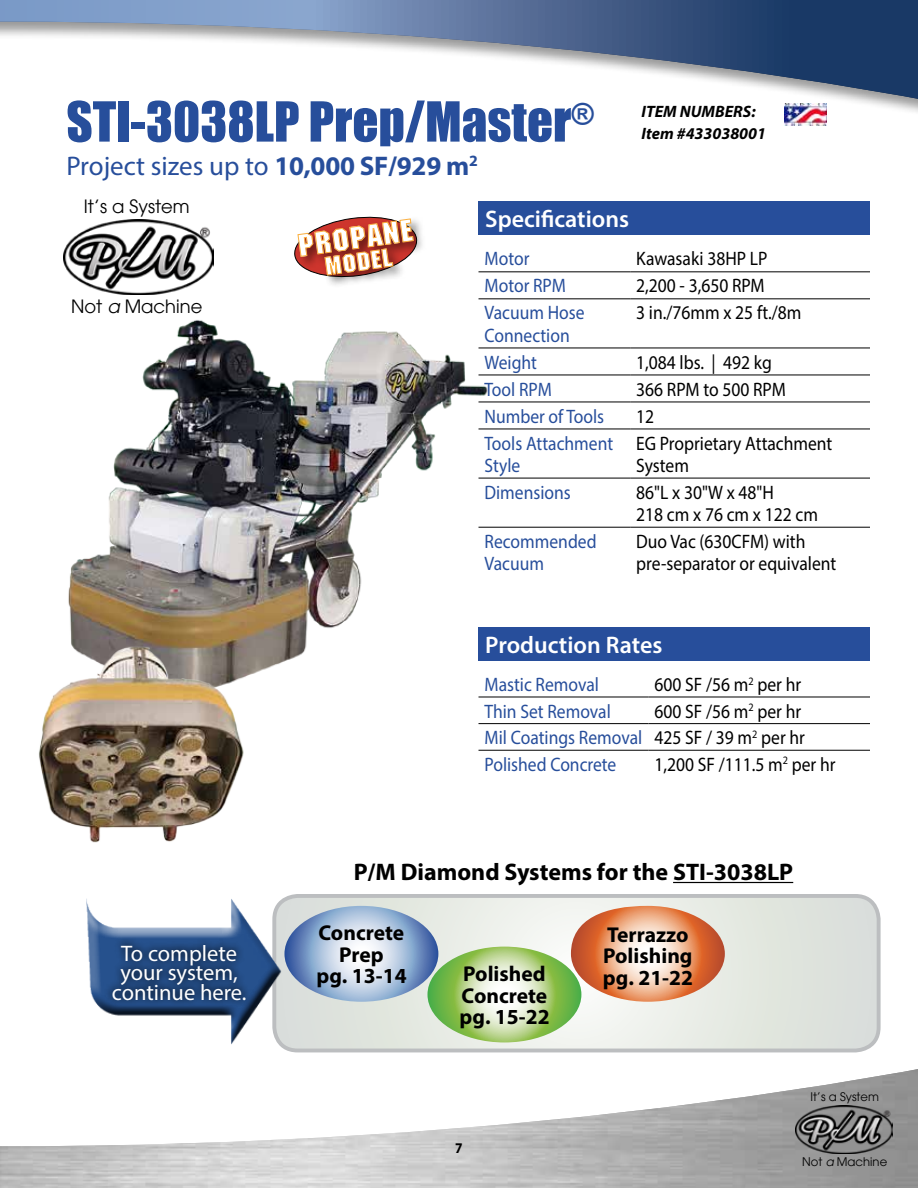
<style>
.page{position:relative;width:918px;height:1188px;background:#fff}
.page>*{position:absolute;margin:0;border:0;box-sizing:border-box;transform-origin:0 0}
.t1{font:51px "Impact";color:#274e9b}
.t2{font:31.95px "Monotone";color:#fff;scale:1.1 1}
.t3{font:29.7px "Impact";color:#274e9b}
.t4{font:27px "Myriad Pro";color:#274e9b}
.t5{font:25.95px "Monotone";color:#fff;scale:1.1 1}
.t6{font:700 24px "Myriad Pro";color:#000}
.t7{font:600 24px "Myriad Pro";color:#fff}
.t8{font:22.5px/19.5px "Myriad Pro";color:#fff;text-align:center}
.t9{font:700 21.6px/21.6px "Myriad Pro";color:#000}
.t10{font:19.5px/22.5px "Myriad Pro";color:#000;scale:.9 1}
.t11{font:19.5px/22.5px "Myriad Pro";color:#274e9b;scale:.9 1}
.t12{font:18px "Avant Garde";color:#000}
.t13{font:italic 700 16.5px "Myriad Pro";color:#000}
.t14{font:700 14.85px "Myriad Pro";color:#000;scale:.91 1}
.t15{font:11.7px "Avant Garde";color:#000}
.s1{font-weight:700}
.s2{font-style:italic}
.s3{color:#000}
</style>
<div class="page">
<svg style="left:0;top:0;width:918px;height:21px;background:#5975a0"></svg>
<div style="left:0;top:21px;width:918px;height:1127px;background:#000;opacity:.4"></div>
<img style="left:795px;top:1105px;width:97px;height:49px">
<img style="left:57px;top:311px;width:437px;height:391px">
<img style="left:784px;top:103px;width:43px;height:22px">
<img style="left:28px;top:635px;width:221px;height:216px">
<div style="left:479px;top:201px;width:391px;height:34px;background:#274e9b"></div>
<div style="left:479px;top:627px;width:391px;height:34px;background:#274e9b"></div>
<hr style="left:479px;top:697px;width:170px;height:1px;background:#000">
<hr style="left:649px;top:697px;width:221px;height:1px;background:#000">
<hr style="left:479px;top:723px;width:170px;height:1px;background:#000">
<hr style="left:649px;top:723px;width:221px;height:1px;background:#000">
<hr style="left:479px;top:750px;width:170px;height:1px;background:#000">
<hr style="left:649px;top:750px;width:221px;height:1px;background:#000">
<img style="left:63px;top:220px;width:151px;height:74px">
<hr style="left:479px;top:271px;width:151px;height:1px;background:#000">
<hr style="left:630px;top:271px;width:240px;height:1px;background:#000">
<hr style="left:479px;top:298px;width:151px;height:1px;background:#000">
<hr style="left:630px;top:298px;width:240px;height:1px;background:#000">
<hr style="left:479px;top:348px;width:151px;height:1px;background:#000">
<hr style="left:630px;top:348px;width:240px;height:1px;background:#000">
<hr style="left:479px;top:375px;width:151px;height:1px;background:#000">
<hr style="left:630px;top:375px;width:240px;height:1px;background:#000">
<hr style="left:479px;top:478px;width:151px;height:1px;background:#000">
<hr style="left:630px;top:478px;width:240px;height:1px;background:#000">
<hr style="left:479px;top:527px;width:151px;height:1px;background:#000">
<hr style="left:630px;top:527px;width:240px;height:1px;background:#000">
<hr style="left:479px;top:402px;width:151px;height:1px;background:#000">
<hr style="left:630px;top:402px;width:240px;height:1px;background:#000">
<hr style="left:479px;top:429px;width:151px;height:1px;background:#000">
<hr style="left:630px;top:429px;width:240px;height:1px;background:#000">
<img style="left:290px;top:212px;width:139px;height:75px">
<svg style="left:292px;top:213px;width:127px;height:68px"></svg>
<hr style="left:673px;top:882px;width:120px;height:1px;background:#000">
<svg style="left:291px;top:896px;width:588px;height:155px;background:#e0e5df"></svg>
<div style="left:272px;top:894px;width:609px;height:158px;border:4px solid #bcbec0;border-radius:23px"></div>
<svg style="left:291px;top:906px;width:434px;height:136px"></svg>
<div style="left:76px;top:895px;width:211px;height:155px;background:#fff"></div>
<div style="left:86px;top:895px;width:205px;height:159px;background:#000;opacity:.75"></div>
<svg style="left:104px;top:937px;width:149px;height:71px;background:#1f4375"></svg>
<h1 class="t1" style="left:66px;top:82px;width:506px">STI-3038LP Prep/Master</h1>
<h3 class="t3" style="left:571px;top:90px;width:25px">®</h3>
<h3 class="t4" style="left:66px;top:150px;width:413px">Project sizes up to <span class="s1">10,000 SF/929 m</span><sup>2</sup></h3>
<p class="t13" style="left:642px;top:101px;width:116px">ITEM NUMBERS:</p>
<p class="t13" style="left:642px;top:123px;width:126px">Item #433038001</p>
<p class="t12" style="left:84px;top:196px;width:108px">It’s a System</p>
<p class="t12" style="left:71px;top:296px;width:133px">Not <span class="s2">a</span> Machine</p>
<p class="t8" style="left:112px;top:943px;width:136px">To complete your system, continue here.</p>
<h2 class="t2" style="left:296px;top:227px;width:106px;rotate:-8deg">Propane</h2>
<h3 class="t5" style="left:323px;top:252px;width:63px;rotate:-8deg">model</h3>
<p class="t7" style="left:485px;top:204px;width:145px">Specifications</p>
<p class="t11" style="left:485px;top:247px;width:51px">Motor</p>
<p class="t10" style="left:636px;top:247px;width:147px">Kawasaki 38HP LP</p>
<p class="t11" style="left:485px;top:274px;width:92px">Motor RPM</p>
<p class="t10" style="left:636px;top:274px;width:144px">2,200 - 3,650 RPM</p>
<p class="t11" style="left:485px;top:301px;width:113px">Vacuum Hose<br>Connection</p>
<p class="t10" style="left:636px;top:301px;width:185px">3 in./76mm x 25 ft./8m</p>
<p class="t11" style="left:485px;top:351px;width:60px">Weight</p>
<p class="t10" style="left:636px;top:351px;width:152px">1,084 lbs. | 492 kg</p>
<p class="t11" style="left:485px;top:378px;width:76px">Tool RPM</p>
<p class="t10" style="left:636px;top:378px;width:168px">366 RPM to 500 RPM</p>
<p class="t11" style="left:485px;top:405px;width:134px">Number of Tools</p>
<p class="t10" style="left:636px;top:405px;width:22px">12</p>
<p class="t11" style="left:485px;top:432px;width:145px">Tools Attachment<br>Style</p>
<p class="t10" style="left:636px;top:432px;width:220px">EG Proprietary Attachment<br>System</p>
<p class="t11" style="left:485px;top:481px;width:97px">Dimensions</p>
<p class="t10" style="left:636px;top:481px;width:204px">86"L x 30"W x 48"H<br>218 cm x 76 cm x 122 cm</p>
<p class="t11" style="left:485px;top:530px;width:126px">Recommended<br>Vacuum</p>
<p class="t10" style="left:636px;top:530px;width:224px">Duo Vac (630CFM) with pre-separator or equivalent</p>
<p class="t7" style="left:485px;top:629px;width:179px">Production Rates</p>
<p class="t11" style="left:485px;top:673px;width:129px">Mastic Removal</p>
<p class="t10" style="left:655px;top:673px;width:165px">600 SF /56 m<sup>2</sup> per hr</p>
<p class="t11" style="left:484px;top:700px;width:142px">Thin Set Removal</p>
<p class="t11" style="left:484px;top:697px;width:358px;line-height:26.7px;text-indent:170px"><span class="s3">600 SF /56 m</span><sup>2</sup> <span class="s3">per hr<br></span>Mil Coatings Removal <span class="s3">425 SF / 39 m</span><sup>2</sup> <span class="s3">per hr<br></span>Polished Concrete</p>
<p class="t10" style="left:655px;top:753px;width:203px">1,200 SF /111.5 m<sup>2</sup> per hr</p>
<p class="t6" style="left:354px;top:856px;width:441px">P/M Diamond Systems for the STI-3038LP</p>
<p class="t9" style="left:317px;top:922px;width:92px;text-align:center">Concrete<br>Prep<br>pg. 13-14</p>
<p class="t9" style="left:603px;top:923px;width:91px">Terrazzo<br>Polishing</p>
<p class="t9" style="left:463px;top:962px;width:84px">Polished</p>
<p class="t9" style="left:603px;top:966px;width:92px">pg. 21-22</p>
<p class="t9" style="left:460px;top:984px;width:92px">Concrete pg. 15-22</p>
<p class="t14" style="left:455px;top:1138px;width:10px">7</p>
<p class="t15" style="left:810px;top:1090px;width:70px">It’s a System</p>
<p class="t15" style="left:802px;top:1155px;width:87px">Not <span class="s2">a</span> Machine</p>
</div>
